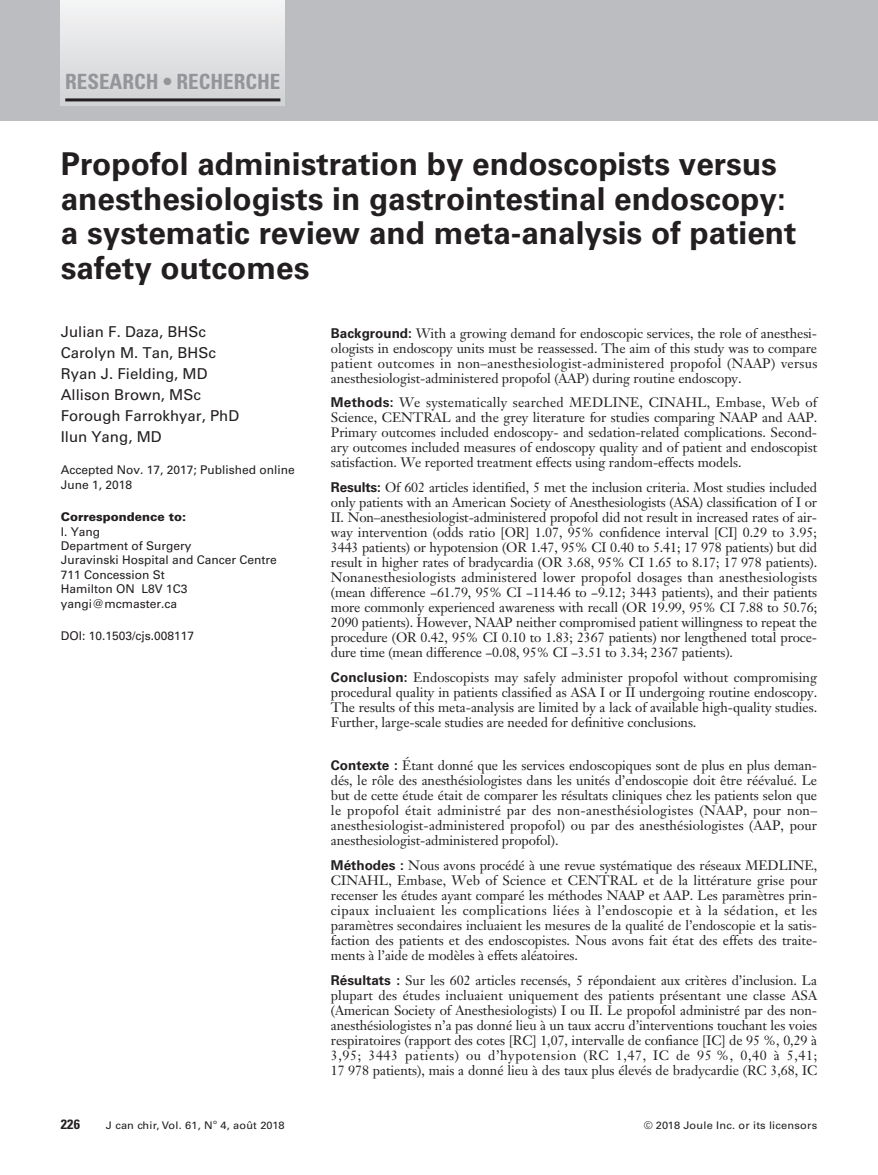
<style>
.page{position:relative;width:878px;height:1175px;background:#fff}
.page>*{position:absolute;margin:0;border:0;box-sizing:border-box;transform-origin:0 0}
.t1{font:700 31.5px/34.5px "Univers LT Std";color:#231f20}
.t2{font:700 condensed 21px "Univers LT Std";color:#939598}
.t3{font:15px/21px "Univers LT Std";color:#231f20}
.t4{font:13.5px/15px "Janson Text LT Std";letter-spacing:-.005em;color:#231f20;text-align:justify}
.t5{font:700 condensed 13.5px "Univers LT Std";color:#231f20;scale:1.05 1}
.t6{font:12px/14.4px "Univers LT Std";color:#231f20}
.t7{font:900 12px "Univers LT Std";color:#231f20}
.t8{font:10.5px "Univers LT Std";letter-spacing:.015em;color:#231f20;scale:1.05 1}
.t9{font:6.3px "Univers LT Std";color:#231f20;scale:1.05 1}
.s1{font-family:"Univers LT Std";font-weight:700}
</style>
<div class="page">
<div style="left:0;top:0;width:877px;height:120px;background:#bcbdc0"></div>
<div style="left:61px;top:0;width:224px;height:106px;background:linear-gradient(to bottom,#f4f4f5,#d1d2d5)"></div>
<hr style="left:65px;top:98px;width:215px;height:3px;background:#231f20">
<h2 class="t2" style="left:65px;top:69px;width:216px">RESEARCH • RECHERCHE</h2>
<h1 class="t1" style="left:61px;top:147px;width:737px">Propofol administration by endoscopists versus anesthesiologists in gastrointestinal endoscopy: a systematic review and meta-analysis of patient safety outcomes</h1>
<p class="t3" style="left:61px;top:321px;width:180px">Julian F. Daza, BHSc<br>Carolyn M. Tan, BHSc<br>Ryan J. Fielding, MD<br>Allison Brown, MSc<br>Forough Farrokhyar, PhD<br>Ilun Yang, MD</p>
<p class="t6" style="left:61px;top:463px;width:236px">Accepted Nov. 17, 2017; Published online<br>June 1, 2018</p>
<p class="t7" style="left:61px;top:509px;width:127px">Correspondence to:</p>
<p class="t6" style="left:61px;top:524px;width:218px">I. Yang<br>Department of Surgery<br>Juravinski Hospital and Cancer Centre<br>711 Concession St<br>Hamilton ON L8V 1C3 yangi@mcmaster.ca</p>
<p class="t6" style="left:61px;top:628px;width:135px">DOI: 10.1503/cjs.008117</p>
<p class="t4" style="left:331px;top:325px;width:488px"><span class="s1">Background:</span> With a growing demand for endoscopic services, the role of anesthesi&shy;ologists in endoscopy units must be reassessed. The aim of this study was to compare patient outcomes in non–anesthesiologist-administered propofol (NAAP) versus anesthesiologist-administered propofol (AAP) during routine endoscopy.</p>
<p class="t4" style="left:331px;top:394px;width:488px"><span class="s1">Methods:</span> We systematically searched MEDLINE, CINAHL, Embase, Web of Science, CENTRAL and the grey literature for studies comparing NAAP and AAP.<br>Primary outcomes included endoscopy- and sedation-related complications. Second&shy;ary outcomes included measures of endoscopy quality and of patient and endoscopist satisfaction. We reported treatment effects using random-effects models.</p>
<p class="t4" style="left:331px;top:480px;width:488px"><span class="s1">Results:</span> Of 602 articles identified, 5 met the inclusion criteria. Most studies included only patients with an American Society of Anesthesiologists (ASA) classification of I or II. Non–anesthesiologist-administered propofol did not result in increased rates of air&shy;way intervention (odds ratio [OR] 1.07, 95% confidence interval [CI] 0.29 to 3.95; 3443 patients) or hypotension (OR 1.47, 95% CI 0.40 to 5.41; 17 978 patients) but did result in higher rates of bradycardia (OR 3.68, 95% CI 1.65 to 8.17; 17 978 patients).<br>Nonanesthesiologists administered lower propofol dosages than anesthesiologists (mean difference −61.79, 95% CI −114.46 to −9.12; 3443 patients), and their patients more commonly experienced awareness with recall (OR 19.99, 95% CI 7.88 to 50.76; 2090 patients). However, NAAP neither compromised patient willingness to repeat the procedure (OR 0.42, 95% CI 0.10 to 1.83; 2367 patients) nor lengthened total proce&shy;dure time (mean difference −0.08, 95% CI −3.51 to 3.34; 2367 patients).</p>
<p class="t4" style="left:331px;top:670px;width:488px"><span class="s1">Conclusion:</span> Endoscopists may safely administer propofol without compromising procedural quality in patients classified as ASA I or II undergoing routine endoscopy.<br>The results of this meta-analysis are limited by a lack of available high-quality studies.<br>Further, large-scale studies are needed for definitive conclusions.</p>
<p class="t4" style="left:331px;top:757px;width:488px"><span class="s1">Contexte :</span> Étant donné que les services endoscopiques sont de plus en plus deman&shy;dés, le rôle des anesthésiologistes dans les unités d’endoscopie doit être réévalué. Le but de cette étude était de comparer les résultats cliniques chez les patients selon que le propofol était administré par des non-anesthésiologistes (NAAP, pour non– anesthesiologist-administered propofol) ou par des anesthésiologistes (AAP, pour anesthesiologist-administered propofol).</p>
<p class="t4" style="left:331px;top:857px;width:488px"><span class="s1">Méthodes :</span> Nous avons procédé à une revue systématique des réseaux MEDLINE, CINAHL, Embase, Web of Science et CENTRAL et de la littérature grise pour recenser les études ayant comparé les méthodes NAAP et AAP. Les paramètres prin&shy;cipaux incluaient les complications liées à l’endoscopie et à la sédation, et les paramètres secondaires incluaient les mesures de la qualité de l’endoscopie et la satis&shy;faction des patients et des endoscopistes. Nous avons fait état des effets des traite&shy;ments à l’aide de modèles à effets aléatoires.</p>
<p class="t4" style="left:331px;top:973px;width:488px"><span class="s1">Résultats :</span> Sur les 602 articles recensés, 5 répondaient aux critères d’inclusion. La plupart des études incluaient uniquement des patients présentant une classe ASA (American Society of Anesthesiologists) I ou II. Le propofol administré par des non&shy;anesthésiologistes n’a pas donné lieu à un taux accru d’interventions touchant les voies respiratoires (rapport des cotes [RC] 1,07, intervalle de confiance [IC] de 95 %, 0,29 à 3,95; 3443 patients) ou d’hypotension (RC 1,47, IC de 95 %, 0,40 à 5,41; 17 978 patients), mais a donné lieu à des taux plus élevés de bradycardie (RC 3,68, IC</p>
<p class="t5" style="left:61px;top:1116px;width:20px">226</p>
<p class="t8" style="left:106px;top:1119px;width:103px">J can chir, Vol. 61, N</p>
<p class="t9" style="left:213px;top:1117px;width:5px">o</p>
<p class="t8" style="left:220px;top:1119px;width:63px">4, août 2018</p>
<p class="t8" style="left:643px;top:1119px;width:167px">© 2018 Joule Inc. or its licensors</p>
</div>
